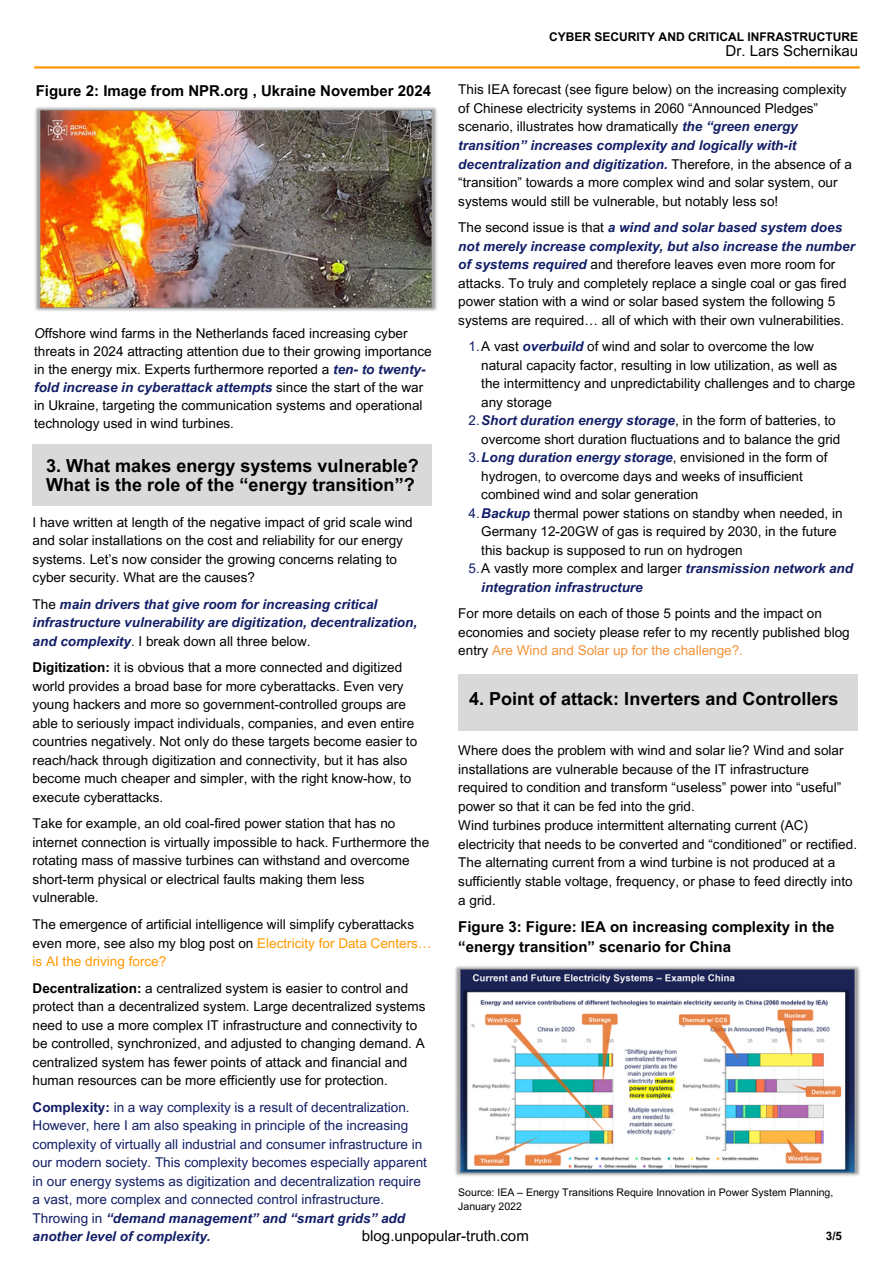
<style>
.page{position:relative;width:894px;height:1264px;background:#fff}
.page>*{position:absolute;margin:0;border:0;box-sizing:border-box;transform-origin:0 0}
.t1{font:700 18px/19.2px "Arial MT Pro";color:#000}
.t2{font:700 15px/20.2px "Arial MT Pro";color:#000}
.t3{font:15px "Arial MT Pro";color:#000}
.t4{font:13.5px/18.5px "Arial MT Pro";color:#000}
.t5{font:13.5px/18.5px "Arial MT Pro";color:#121e66}
.t6{font:italic 700 13.5px/18.5px "Arial MT Pro";color:#121e66}
.t7{font:700 12px "Arial MT Pro";color:#000}
.t8{font:700 11.7px "Arial MT Pro";color:#000}
.t9{font:10.5px/14px "Arial MT Pro";color:#000}
.s1{font-weight:700;font-style:italic;color:#121e66}
.s2{color:#121e66}
.s3{font-weight:400;font-style:normal}
.s4{font-weight:400;font-style:normal;color:#000}
.s5{color:#f1933b}
.s6{font-style:italic}
.s7{font-weight:700}
.s8{color:#f90}
.s9{font-weight:700;font-style:italic}
</style>
<div class="page">
<hr style="left:34px;top:66px;width:825px;height:3px;background:#f90">
<div style="left:33px;top:444px;width:398px;height:62px;background:#d9d9d9"></div>
<img style="left:35px;top:107px;width:402px;height:204px">
<img style="left:455px;top:966px;width:405px;height:210px">
<div style="left:458px;top:674px;width:399px;height:56px;background:#d9d9d9"></div>
<p class="t7" style="left:549px;top:32px;width:310px">CYBER SECURITY AND CRITICAL INFRASTRUCTURE</p>
<p class="t3" style="left:725px;top:45px;width:134px">Dr. Lars Schernikau</p>
<h3 class="t4" style="left:458px;top:82px;width:395px">This IEA forecast (see figure below) on the increasing complexity of Chinese electricity systems in 2060 “Announced Pledges” scenario, illustrates how dramatically <span class="s1">the “green energy transition” increases complexity and logically with-it decentralization and digitization.</span> Therefore, in the absence of a “transition” towards a more complex wind and solar system, our systems would still be vulnerable, but notably less so!</h3>
<h1 class="t4" style="left:458px;top:220px;width:398px">The second issue is that <span class="s1">a wind and solar based system does not merely increase complexity, but also increase the number of systems required</span> and therefore leaves even more room for attacks. To truly and completely replace a single coal or gas fired power station with a wind or solar based system the following 5 systems are required… all of which with their own vulnerabilities.</h1>
<h3 class="t4" style="left:481px;top:339px;width:375px;text-indent:-13px"><span class="s2">1.</span>A vast <span class="s1">overbuild</span> of wind and solar to overcome the low natural capacity factor, resulting in low utilization, as well as the intermittency and unpredictability challenges and to charge any storage</h3>
<h3 class="t4" style="left:481px;top:413px;width:360px;text-indent:-13px"><span class="s2">2.</span><span class="s1">Short duration energy storage</span>, in the form of batteries, to overcome short duration fluctuations and to balance the grid</h3>
<h3 class="t4" style="left:481px;top:450px;width:347px;text-indent:-13px"><span class="s2">3.</span><span class="s1">Long duration energy storage</span>, envisioned in the form of hydrogen, to overcome days and weeks of insufficient combined wind and solar generation</h3>
<h3 class="t4" style="left:481px;top:505px;width:363px;text-indent:-13px"><span class="s2">4.</span><span class="s1">Backup</span> thermal power stations on standby when needed, in<br>Germany 12-20GW of gas is required by 2030, in the future this backup is supposed to run on hydrogen</h3>
<h3 class="t6" style="left:481px;top:561px;width:373px;text-indent:-13px"><span class="s3">5.</span><span class="s4">A vastly more complex and larger</span> transmission network and integration infrastructure</h3>
<h3 class="t4" style="left:458px;top:606px;width:393px">For more details on each of those 5 points and the impact on economies and society please refer to my recently published blog entry <span class="s5">Are Wind and Solar up for the challenge?.</span></h3>
<p class="t2" style="left:36px;top:82px;width:397px">Figure 2: Image from NPR.org , Ukraine November 2024</p>
<h3 class="t4" style="left:34px;top:326px;width:399px;line-height:18px"><span class="s6">O</span>ffshore wind farms in the Netherlands faced increasing cyber threats in 2024 attracting attention due to their growing importance in the energy mix. Experts furthermore reported a <span class="s1">ten- to twenty&shy;fold increase in cyberattack attempts</span> since the start of the war in Ukraine, targeting the communication systems and operational technology used in wind turbines.</h3>
<h3 class="t1" style="left:46px;top:458px;width:374px">3. What makes energy systems vulnerable?<br>What is the role of the “energy transition”?</h3>
<p class="t4" style="left:33px;top:514px;width:381px">I have written at length of the negative impact of grid scale wind and solar installations on the cost and reliability for our energy systems. Let’s now consider the growing concerns relating to cyber security. What are the causes?</p>
<p class="t6" style="left:33px;top:596px;width:386px"><span class="s4">The</span> main drivers that give room for increasing critical infrastructure vulnerability are digitization, decentralization, and complexity<span class="s4">. I break down all three below.</span></p>
<p class="t4" style="left:33px;top:660px;width:386px"><span class="s7">Digitization:</span> it is obvious that a more connected and digitized world provides a broad base for more cyberattacks. Even very young hackers and more so government-controlled groups are able to seriously impact individuals, companies, and even entire countries negatively. Not only do these targets become easier to reach/hack through digitization and connectivity, but it has also become much cheaper and simpler, with the right know-how, to execute cyberattacks.</p>
<p class="t4" style="left:33px;top:816px;width:398px">Take for example, an old coal-fired power station that has no internet connection is virtually impossible to hack. Furthermore the rotating mass of massive turbines can withstand and overcome short-term physical or electrical faults making them less vulnerable.</p>
<h3 class="t4" style="left:33px;top:916px;width:400px">The emergence of artificial intelligence will simplify cyberattacks even more, see also my blog post on <span class="s8">Electricity for Data Centers… is AI the driving force?</span></h3>
<h3 class="t4" style="left:33px;top:980px;width:394px"><span class="s7">Decentralization:</span> a centralized system is easier to control and protect than a decentralized system. Large decentralized systems need to use a more complex IT infrastructure and connectivity to be controlled, synchronized, and adjusted to changing demand. A centralized system has fewer points of attack and financial and human resources can be more efficiently use for protection.</h3>
<p class="t5" style="left:33px;top:1099px;width:396px"><span class="s7">Complexity:</span> in a way complexity is a result of decentralization.<br>However, here I am also speaking in principle of the increasing complexity of virtually all industrial and consumer infrastructure in our modern society. This complexity becomes especially apparent in our energy systems as digitization and decentralization require a vast, more complex and connected control infrastructure.<br>Throwing in <span class="s9">“demand management” and “smart grids” add another level of complexity.</span></p>
<h2 class="t1" style="left:469px;top:691px;width:371px">4. Point of attack: Inverters and Controllers</h2>
<p class="t4" style="left:458px;top:742px;width:400px">Where does the problem with wind and solar lie? Wind and solar installations are vulnerable because of the IT infrastructure required to condition and transform “useless” power into “useful” power so that it can be fed into the grid.<br>Wind turbines produce intermittent alternating current (AC) electricity that needs to be converted and “conditioned” or rectified.<br>The alternating current from a wind turbine is not produced at a sufficiently stable voltage, frequency, or phase to feed directly into a grid.</p>
<h1 class="t2" style="left:458px;top:918px;width:377px">Figure 3: Figure: IEA on increasing complexity in the “energy transition” scenario for China</h1>
<h3 class="t9" style="left:458px;top:1186px;width:376px">Source: IEA – Energy Transitions Require Innovation in Power System Planning,<br>January 2022</h3>
<h2 class="t3" style="left:362px;top:1230px;width:168px">blog.unpopular-truth.com</h2>
<p class="t8" style="left:825px;top:1231px;width:18px">3/5</p>
</div>
